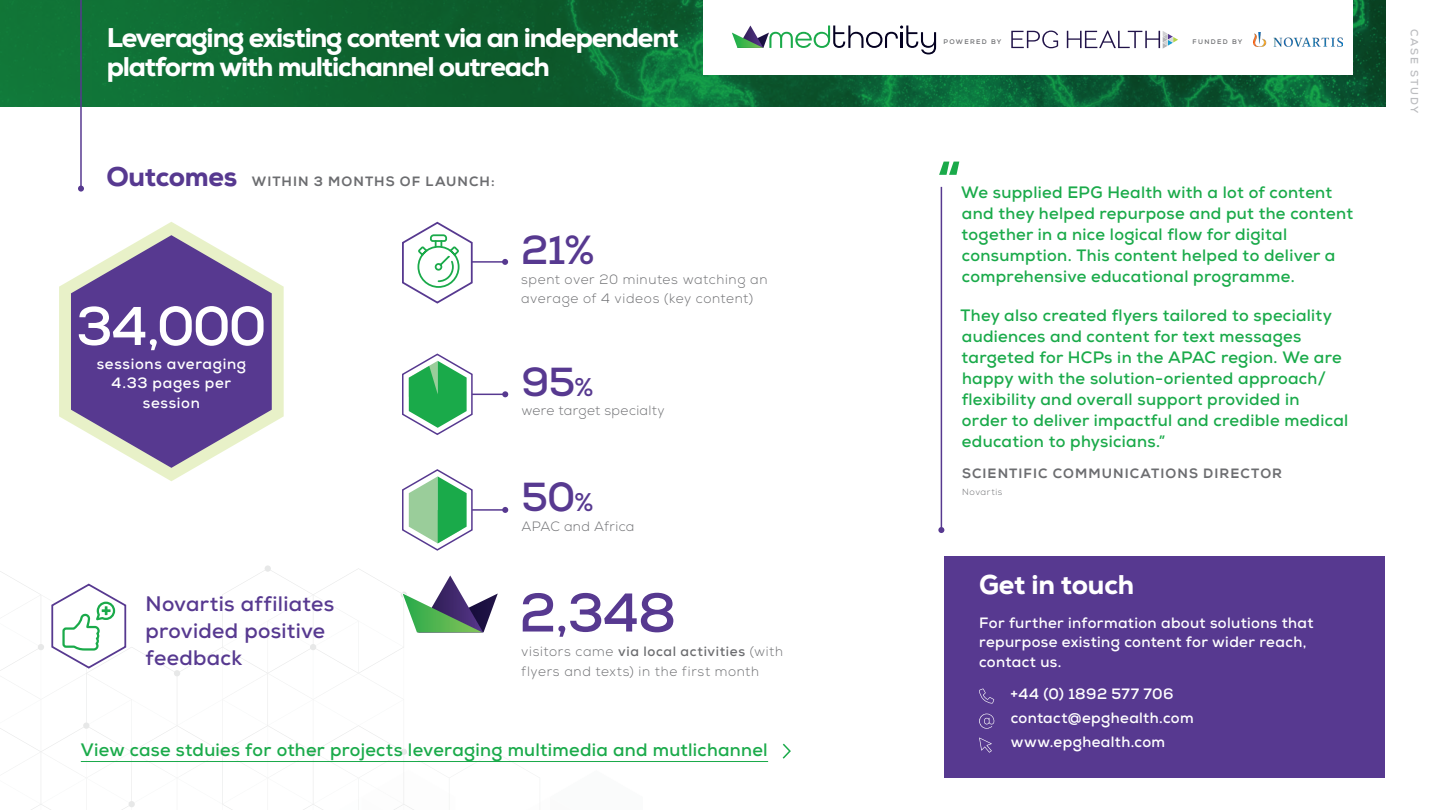
<style>
.page{position:relative;width:1440px;height:810px;background:#fff}
.page>*{position:absolute;margin:0;border:0;box-sizing:border-box;transform-origin:0 0}
.Bullets_Black_text{font:700 54.45px "Nexa";color:#fff}
.Bullets_Black_text-2{font:700 54.45px "Nexa";color:#573990}
.Bullets_Black_text-3{font:700 40.5px "Nexa";color:#573990}
.Titles{font:800 27px/28.5px "Nexa";letter-spacing:-.045em;color:#fff}
.Bullets_Black_text-4{font:800 27px "Nexa";letter-spacing:-.01em;color:#fff}
.Bullets_Black_text-5{font:800 27px "Nexa";letter-spacing:-.01em;color:#573990}
.Body{font:700 21px/27px "Nexa";letter-spacing:.015em;color:#573990}
.Body-2{font:700 18px "Nexa";letter-spacing:.015em;color:#1aaa4a}
.Paragraph_Text_13pt{font:700 16.5px/21px "Nexa";letter-spacing:.02em;color:#1aaa4a}
.Body-3{font:700 15px/24px "Nexa";letter-spacing:.025em;color:#fff}
.Body-4{font:700 15px/19.5px "Nexa";letter-spacing:.045em;color:#fff;text-align:center}
.Body-5{font:300 13.5px/19.5px "Nexa";letter-spacing:.04em;color:#6c6d70}
.Body-6{font:800 13.5px "Nexa";letter-spacing:.08em;color:#6c6d70}
.Bullets_Black_text-6{font:700 10.5px "Nexa";letter-spacing:.18em;color:#bcbdc0}
.Paragraph_Text_13pt-2{font:300 9px "Nexa";letter-spacing:.065em;color:#6c6d70}
.Bullets_Black_text-7{font:700 6.6px "Nexa";letter-spacing:.2em;color:#6c6d70}
.s1{font-size:25.5px}
.s2{font-weight:700}
</style>
<div class="page">
<svg style="left:0;top:506px;width:514px;height:304px"></svg>
<img style="left:0;top:0;width:1385px;height:106px">
<hr style="left:80px;top:0;width:2px;height:189px;background:#573990">
<svg style="left:78px;top:186px;width:6px;height:6px"></svg>
<div style="left:944px;top:556px;width:440px;height:222px;background:#573990"></div>
<svg style="left:59px;top:222px;width:225px;height:259px"></svg>
<svg style="left:71px;top:235px;width:201px;height:233px;background:#7e69a6"></svg>
<svg style="left:979px;top:688px;width:15px;height:16px"></svg>
<svg style="left:979px;top:713px;width:15px;height:16px"></svg>
<svg style="left:979px;top:738px;width:12px;height:15px"></svg>
<hr style="left:940px;top:187px;width:2px;height:343px;background:#573990">
<svg style="left:938px;top:527px;width:6px;height:6px"></svg>
<svg style="left:939px;top:162px;width:20px;height:13px"></svg>
<hr style="left:472px;top:394px;width:33px;height:1px;background:#573990">
<svg style="left:502px;top:391px;width:6px;height:6px"></svg>
<svg style="left:402px;top:353px;width:71px;height:82px"></svg>
<hr style="left:472px;top:509px;width:33px;height:2px;background:#573990">
<svg style="left:502px;top:507px;width:6px;height:6px"></svg>
<svg style="left:401px;top:469px;width:72px;height:83px"></svg>
<hr style="left:458px;top:261px;width:47px;height:2px;background:#573990">
<svg style="left:502px;top:259px;width:6px;height:6px"></svg>
<svg style="left:402px;top:221px;width:71px;height:83px"></svg>
<svg style="left:400px;top:573px;width:100px;height:62px"></svg>
<svg style="left:50px;top:583px;width:77px;height:87px"></svg>
<div style="left:703px;top:0;width:649px;height:74px;background:#fff"></div>
<svg style="left:1011px;top:31px;width:47px;height:17px"></svg>
<svg style="left:1066px;top:30px;width:112px;height:19px"></svg>
<svg style="left:732px;top:26px;width:204px;height:28px"></svg>
<hr style="left:81px;top:761px;width:687px;height:1px;background:#1aaa4a">
<svg style="left:782px;top:743px;width:9px;height:16px"></svg>
<img style="left:1253px;top:32px;width:88px;height:15px">
<p class="Titles" style="left:107px;top:24px;width:573px">Leveraging existing content via an independent platform with multichannel outreach</p>
<p class="Bullets_Black_text-5" style="left:106px;top:160px;width:132px">Outcomes</p>
<p class="Body-6" style="left:252px;top:173px;width:244px">WITHIN 3 MONTHS OF LAUNCH:</p>
<p class="Bullets_Black_text" style="left:76px;top:291px;width:192px">34,000</p>
<p class="Body-4" style="left:97px;top:354px;width:151px">sessions averaging<br>4.33 pages per session</p>
<p class="Body" style="left:145px;top:591px;width:190px">Novartis affiliates provided positive feedback</p>
<p class="Bullets_Black_text-3" style="left:521px;top:224px;width:75px">21%</p>
<p class="Body-5" style="left:521px;top:270px;width:248px">spent over 20 minutes watching an average of 4 videos (key content)</p>
<p class="Bullets_Black_text-3" style="left:521px;top:356px;width:73px">95<span class="s1">%</span></p>
<p class="Body-5" style="left:521px;top:401px;width:145px">were target specialty</p>
<p class="Bullets_Black_text-3" style="left:521px;top:471px;width:74px">50<span class="s1">%</span></p>
<p class="Body-5" style="left:521px;top:517px;width:115px">APAC and Africa</p>
<p class="Bullets_Black_text-2" style="left:519px;top:578px;width:158px">2,348</p>
<p class="Body-5" style="left:521px;top:642px;width:263px">visitors came <span class="s2">via local activities</span> (with flyers and texts) in the first month</p>
<p class="Body-2" style="left:81px;top:738px;width:688px">View case stduies for other projects leveraging multimedia and mutlichannel</p>
<p class="Bullets_Black_text-7" style="left:943px;top:37px;width:59px">POWERED BY</p>
<p class="Bullets_Black_text-7" style="left:1192px;top:38px;width:51px">FUNDED BY</p>
<p class="Paragraph_Text_13pt" style="left:961px;top:182px;width:393px">We supplied EPG Health with a lot of content and they helped repurpose and put the content together in a nice logical flow for digital consumption. This content helped to deliver a comprehensive educational programme.</p>
<p class="Paragraph_Text_13pt" style="left:960px;top:304px;width:389px">They also created flyers tailored to speciality audiences and content for text messages targeted for HCPs in the APAC region. We are happy with the solution-oriented approach/ flexibility and overall support provided in<br>order to deliver impactful and credible medical education to physicians.”</p>
<p class="Body-6" style="left:962px;top:465px;width:321px">SCIENTIFIC COMMUNICATIONS DIRECTOR</p>
<p class="Paragraph_Text_13pt-2" style="left:962px;top:486px;width:42px">Novartis</p>
<p class="Bullets_Black_text-4" style="left:979px;top:568px;width:156px">Get in touch</p>
<p class="Body-3" style="left:979px;top:613px;width:336px;line-height:19.5px">For further information about solutions that repurpose existing content for wider reach, contact us.</p>
<p class="Body-3" style="left:1010px;top:682px;width:184px">+44 (0) 1892 577 706 contact@epghealth.com www.epghealth.com</p>
<p class="Bullets_Black_text-6" style="left:1421px;top:29px;width:86px;rotate:90deg">CASE STUDY</p>
</div>
